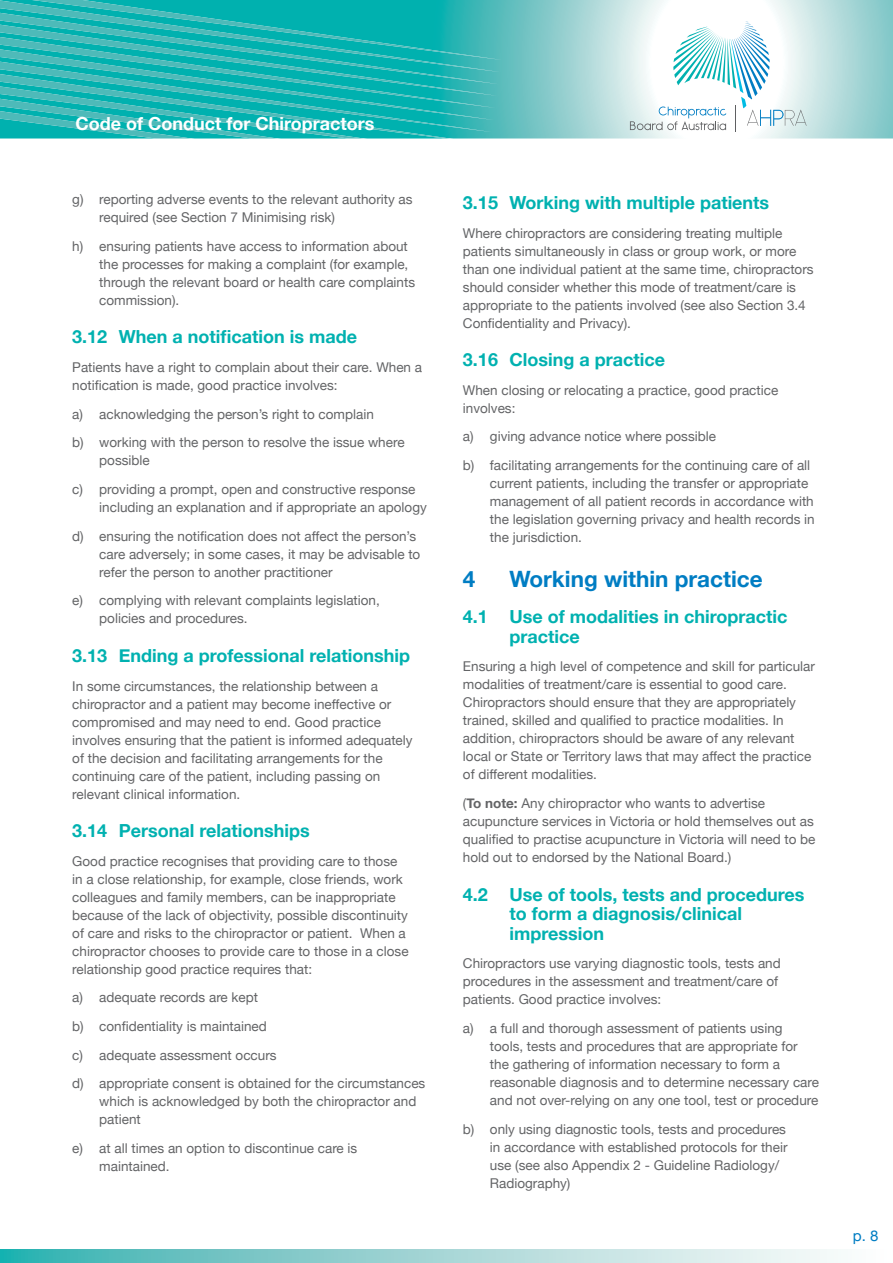
<style>
.page{position:relative;width:893px;height:1263px;background:#fff}
.page>*{position:absolute;margin:0;border:0;box-sizing:border-box;transform-origin:0 0}
.t1{font:700 22.5px "Helvetica Neue";color:#007dc3}
.t2{font:700 18px/19.5px "Helvetica Neue";color:#00b1b0}
.t3{font:700 18px "Helvetica Neue";color:#fff}
.t4{font:15px "Helvetica Neue";color:#007dc3}
.t5{font:13.5px/18px "Helvetica Neue";color:#636466}
.s1{font-weight:700}
</style>
<div class="page">
<svg style="left:502px;top:0;width:391px;height:138px;background:#abd9d9"></svg>
<svg style="left:0;top:0;width:502px;height:139px;background:#22b6b4"></svg>
<svg style="left:0;top:1249px;width:834px;height:14px;background:#9ad4d4"></svg>
<svg style="left:630px;top:22px;width:177px;height:110px"></svg>
<h2 class="t3" style="left:76px;top:112px;width:301px">Code of Conduct for Chiropractors</h2>
<p class="t5" style="left:99px;top:190px;width:315px;text-indent:-27px">g) reporting adverse events to the relevant authority as required (see Section 7 Minimising risk)</p>
<p class="t5" style="left:99px;top:237px;width:317px;text-indent:-27px">h) ensuring patients have access to information about the processes for making a complaint (for example, through the relevant board or health care complaints commission).</p>
<h2 class="t2" style="left:72px;top:327px;width:286px">3.12 When a notification is made</h2>
<p class="t5" style="left:72px;top:358px;width:351px">Patients have a right to complain about their care. When a notification is made, good practice involves:</p>
<p class="t5" style="left:72px;top:399px;width:334px;line-height:28.7px">a) acknowledging the person’s right to complain<br>b) working with the person to resolve the issue where</p>
<p class="t5" style="left:72px;top:446px;width:345px;line-height:28.7px;text-indent:27px">possible<br>c) providing a prompt, open and constructive response</p>
<p class="t5" style="left:72px;top:493px;width:356px;line-height:28.7px;text-indent:27px">including an explanation and if appropriate an apology d) ensuring the notification does not affect the person’s</p>
<p class="t5" style="left:99px;top:545px;width:323px">care adversely; in some cases, it may be advisable to refer the person to another practitioner</p>
<p class="t5" style="left:99px;top:591px;width:282px;text-indent:-27px">e) complying with relevant complaints legislation, policies and procedures.</p>
<h2 class="t2" style="left:72px;top:645px;width:339px">3.13 Ending a professional relationship</h2>
<p class="t5" style="left:72px;top:677px;width:342px">In some circumstances, the relationship between a chiropractor and a patient may become ineffective or compromised and may need to end. Good practice involves ensuring that the patient is informed adequately of the decision and facilitating arrangements for the continuing care of the patient, including passing on relevant clinical information.</p>
<h2 class="t2" style="left:72px;top:821px;width:239px">3.14 Personal relationships</h2>
<p class="t5" style="left:72px;top:852px;width:338px">Good practice recognises that providing care to those in a close relationship, for example, close friends, work colleagues and family members, can be inappropriate because of the lack of objectivity, possible discontinuity of care and risks to the chiropractor or patient. When a chiropractor chooses to provide care to those in a close relationship good practice requires that:</p>
<p class="t5" style="left:72px;top:983px;width:355px;line-height:28.7px">a) adequate records are kept<br>b) confidentiality is maintained<br>c) adequate assessment occurs<br>d) appropriate consent is obtained for the circumstances</p>
<p class="t5" style="left:99px;top:1092px;width:319px">which is acknowledged by both the chiropractor and patient</p>
<p class="t5" style="left:99px;top:1139px;width:260px;text-indent:-27px">e) at all times an option to discontinue care is maintained.</p>
<h2 class="t2" style="left:463px;top:192px;width:308px">3.15 Working with multiple patients</h2>
<p class="t5" style="left:463px;top:224px;width:352px">Where chiropractors are considering treating multiple patients simultaneously in class or group work, or more than one individual patient at the same time, chiropractors should consider whether this mode of treatment/care is appropriate to the patients involved (see also Section 3.4<br>Confidentiality and Privacy).</p>
<h2 class="t2" style="left:463px;top:350px;width:204px">3.16 Closing a practice</h2>
<p class="t5" style="left:463px;top:381px;width:317px">When closing or relocating a practice, good practice involves:</p>
<p class="t5" style="left:463px;top:422px;width:349px;line-height:28.7px">a) giving advance notice where possible<br>b) facilitating arrangements for the continuing care of all</p>
<p class="t5" style="left:490px;top:474px;width:326px">current patients, including the transfer or appropriate management of all patient records in accordance with the legislation governing privacy and health records in the jurisdiction.</p>
<h1 class="t1" style="left:463px;top:565px;width:14px">4</h1>
<h1 class="t1" style="left:509px;top:565px;width:255px">Working within practice</h1>
<h2 class="t2" style="left:509px;top:607px;width:279px;text-indent:-46px">4.1 Use of modalities in chiropractic practice</h2>
<p class="t5" style="left:463px;top:657px;width:354px">Ensuring a high level of competence and skill for particular modalities of treatment/care is essential to good care.<br>Chiropractors should ensure that they are appropriately trained, skilled and qualified to practice modalities. In addition, chiropractors should be aware of any relevant local or State or Territory laws that may affect the practice of different modalities.</p>
<p class="t5" style="left:463px;top:794px;width:354px">(<span class="s1">To note:</span> Any chiropractor who wants to advertise acupuncture services in Victoria or hold themselves out as qualified to practise acupuncture in Victoria will need to be hold out to endorsed by the National Board.)</p>
<h2 class="t2" style="left:509px;top:884px;width:297px;text-indent:-46px">4.2 Use of tools, tests and procedures to form a diagnosis/clinical impression</h2>
<p class="t5" style="left:463px;top:954px;width:319px">Chiropractors use varying diagnostic tools, tests and procedures in the assessment and treatment/care of patients. Good practice involves:</p>
<p class="t5" style="left:490px;top:1019px;width:331px;text-indent:-27px">a) a full and thorough assessment of patients using tools, tests and procedures that are appropriate for the gathering of information necessary to form a reasonable diagnosis and to determine necessary care and not over-relying on any one tool, test or procedure</p>
<p class="t5" style="left:490px;top:1119px;width:299px;text-indent:-27px">b) only using diagnostic tools, tests and procedures in accordance with established protocols for their use (see also Appendix 2 - Guideline Radiology/ Radiography)</p>
<p class="t4" style="left:853px;top:1227px;width:27px">p. 8</p>
</div>
